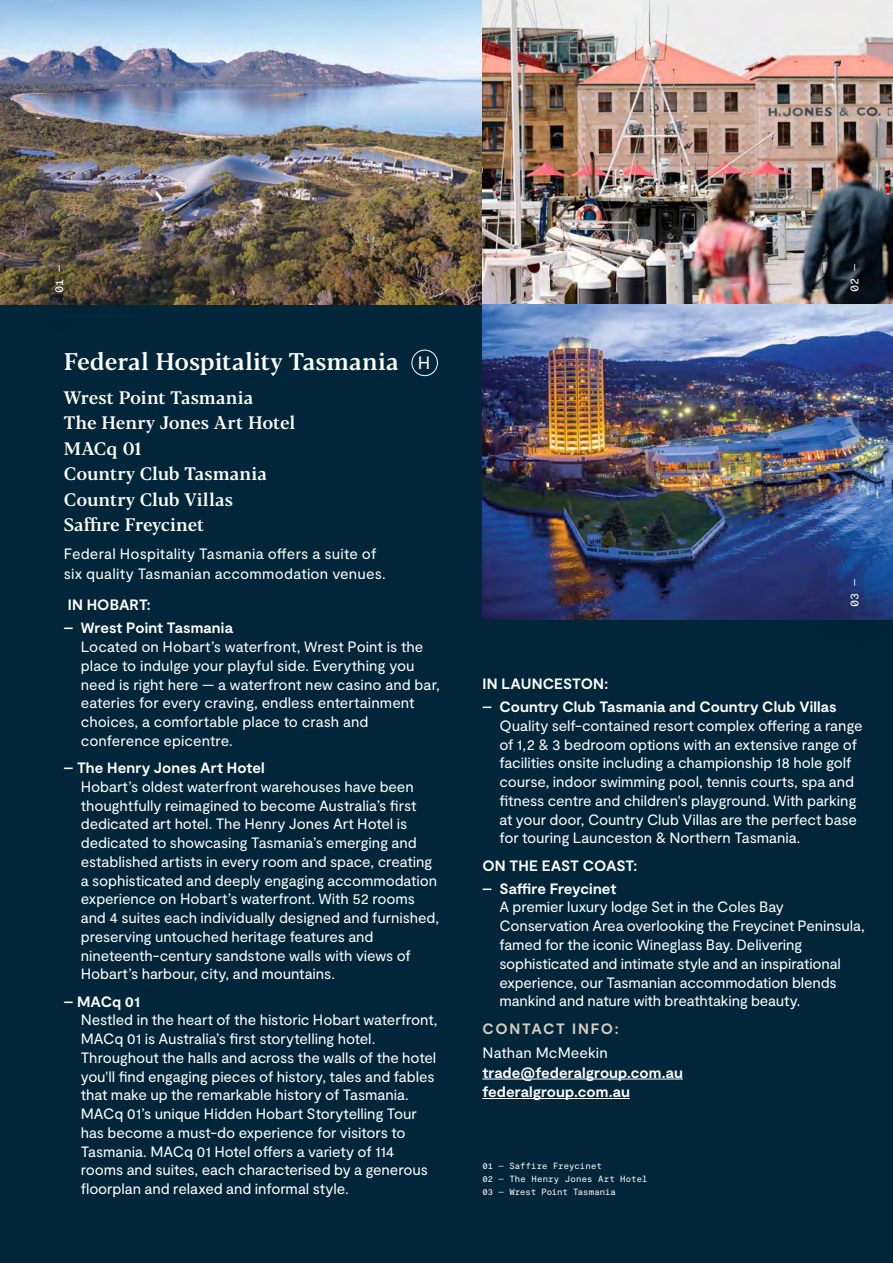
<style>
.page{position:relative;width:893px;height:1263px;background:#012639}
.page>*{position:absolute;margin:0;border:0;box-sizing:border-box;transform-origin:0 0}
.t1{font:500 24px "Blacker Text";color:#fff}
.t2{font:500 18px/25.5px "Blacker Text";letter-spacing:-.005em;color:#fff}
.t3{font:18px "Moderat";color:#fff}
.t4{font:15px/18.8px "Moderat";letter-spacing:-.005em;color:#fff}
.t5{font:700 15px "Moderat";letter-spacing:.005em;color:#fff}
.t6{font:15px/19.5px "Moderat";letter-spacing:.015em;color:#fff}
.sub_sub{font:700 15px "Moderat";letter-spacing:.105em;color:#d7cdc0}
.t7{font:12px "Moderat Mono Regular";color:#fff}
.t8{font:9px "Moderat Mono Regular";letter-spacing:.01em;color:#fff}
.s1{font-weight:700}
</style>
<div class="page">
<div style="left:412px;top:350px;width:26px;height:26px;border:1px solid #fff;border-radius:50%"></div>
<hr style="left:482px;top:1079px;width:201px;height:1px;background:#fff">
<hr style="left:482px;top:1098px;width:148px;height:1px;background:#fff">
<img style="left:0;top:0;width:893px;height:304px">
<img style="left:482px;top:304px;width:411px;height:316px">
<div style="left:810px;top:541px;width:83px;height:104px;background:#000;opacity:.75"></div>
<div style="left:15px;top:226px;width:89px;height:105px;background:#000;opacity:.75"></div>
<div style="left:810px;top:226px;width:83px;height:104px;background:#000;opacity:.75"></div>
<p class="t7" style="left:52px;top:293px;width:30px;rotate:-90deg">01 —</p>
<p class="t7" style="left:847px;top:292px;width:30px;rotate:-90deg">02 —</p>
<p class="t1" style="left:64px;top:347px;width:337px">Federal Hospitality Tasmania</p>
<p class="t3" style="left:418px;top:352px;width:14px">H</p>
<p class="t2" style="left:64px;top:385px;width:233px">Wrest Point Tasmania<br>The Henry Jones Art Hotel<br>MACq 01<br>Country Club Tasmania<br>Country Club Villas<br>Saffire Freycinet</p>
<p class="t6" style="left:64px;top:545px;width:324px">Federal Hospitality Tasmania offers a suite of six quality Tasmanian accommodation venues.</p>
<p class="t5" style="left:68px;top:596px;width:85px">IN HOBART:</p>
<p class="t4" style="left:81px;top:619px;width:361px;text-indent:-17px"><span class="s1">– Wrest Point Tasmania<br></span>Located on Hobart’s waterfront, Wrest Point is the place to indulge your playful side. Everything you need is right here — a waterfront new casino and bar, eateries for every craving, endless entertainment choices, a comfortable place to crash and conference epicentre.</p>
<p class="t4" style="left:81px;top:759px;width:360px;text-indent:-17px"><span class="s1">– The Henry Jones Art Hotel<br></span>Hobart’s oldest waterfront warehouses have been thoughtfully reimagined to become Australia’s first dedicated art hotel. The Henry Jones Art Hotel is dedicated to showcasing Tasmania’s emerging and established artists in every room and space, creating a sophisticated and deeply engaging accommodation experience on Hobart’s waterfront. With 52 rooms and 4 suites each individually designed and furnished, preserving untouched heritage features and nineteenth-century sandstone walls with views of Hobart’s harbour, city, and mountains.</p>
<p class="t4" style="left:81px;top:992px;width:358px;text-indent:-17px"><span class="s1">– MACq 01<br></span>Nestled in the heart of the historic Hobart waterfront, MACq 01 is Australia’s first storytelling hotel.<br>Throughout the halls and across the walls of the hotel you'll find engaging pieces of history, tales and fables that make up the remarkable history of Tasmania.<br>MACq 01’s unique Hidden Hobart Storytelling Tour has become a must-do experience for visitors to Tasmania. MACq 01 Hotel offers a variety of 114 rooms and suites, each characterised by a generous floorplan and relaxed and informal style.</p>
<p class="t7" style="left:847px;top:607px;width:30px;rotate:-90deg">03 —</p>
<p class="t5" style="left:482px;top:675px;width:127px">IN LAUNCESTON:</p>
<p class="t4" style="left:499px;top:698px;width:365px;text-indent:-17px"><span class="s1">– Country Club Tasmania and Country Club Villas </span>Quality self-contained resort complex offering a range of 1,2 &amp; 3 bedroom options with an extensive range of facilities onsite including a championship 18 hole golf course, indoor swimming pool, tennis courts, spa and fitness centre and children's playground. With parking at your door, Country Club Villas are the perfect base for touring Launceston &amp; Northern Tasmania.</p>
<p class="t5" style="left:482px;top:857px;width:156px">ON THE EAST COAST:</p>
<p class="t4" style="left:499px;top:879px;width:367px;text-indent:-17px"><span class="s1">– Saffire Freycinet<br></span>A premier luxury lodge Set in the Coles Bay Conservation Area overlooking the Freycinet Peninsula, famed for the iconic Wineglass Bay. Delivering sophisticated and intimate style and an inspirational experience, our Tasmanian accommodation blends mankind and nature with breathtaking beauty.</p>
<p class="sub_sub" style="left:482px;top:1020px;width:138px">CONTACT INFO:</p>
<p class="t4" style="left:482px;top:1044px;width:127px">Nathan McMeekin</p>
<p class="t5" style="left:482px;top:1063px;width:202px">trade@federalgroup.com.au</p>
<p class="t5" style="left:482px;top:1083px;width:149px">federalgroup.com.au</p>
<p class="t8" style="left:482px;top:1161px;width:121px">01 — Saffire Freycinet</p>
<p class="t8" style="left:482px;top:1173px;width:167px">02 — The Henry Jones Art Hotel</p>
<p class="t8" style="left:482px;top:1186px;width:135px">03 — Wrest Point Tasmania</p>
</div>
